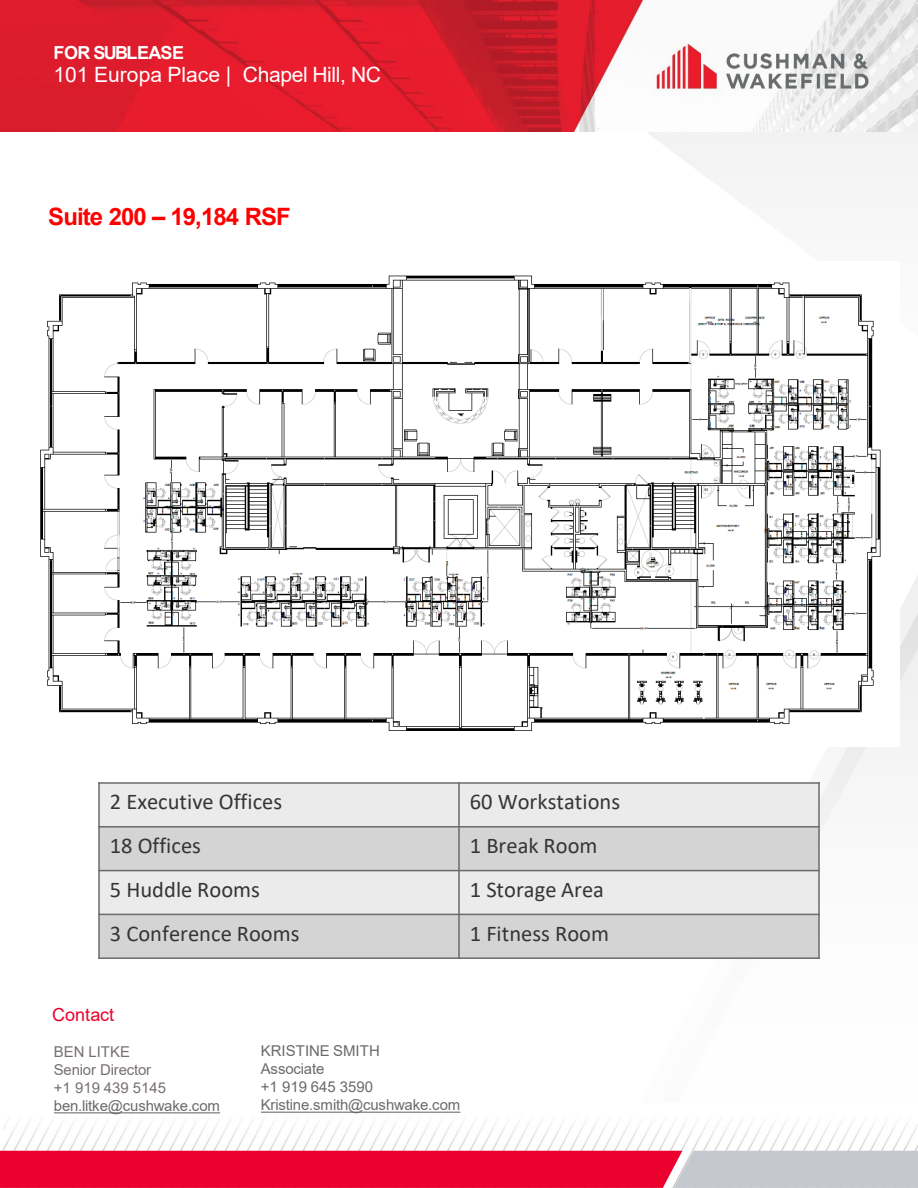
<style>
.page{position:relative;width:918px;height:1188px;background:#fff}
.page>*{position:absolute;margin:0;border:0;box-sizing:border-box;transform-origin:0 0}
.t1{font:700 24px "Arial";letter-spacing:-.035em;color:#f00}
.t2{font:22.5px "Calibri";color:#353535}
.t3{font:21px "Arial";color:#fff}
.t4{font:700 18px "Arial";letter-spacing:-.03em;color:#fff}
.t5{font:18px "Arial";color:#ec002d}
.t6{font:15px/18px "Arial";letter-spacing:-.005em;color:#696b6b}
.t7{font:15px/18px "Arial";letter-spacing:-.005em;color:#77706e}
</style>
<div class="page">
<svg style="left:820px;top:576px;width:98px;height:257px"></svg>
<img style="left:4px;top:1111px;width:914px;height:40px">
<svg style="left:0;top:1151px;width:918px;height:37px;background:#e23658"></svg>
<svg style="left:54px;top:1112px;width:166px;height:1px"></svg>
<svg style="left:261px;top:1112px;width:199px;height:1px"></svg>
<svg style="left:470px;top:131px;width:448px;height:49px"></svg>
<img style="left:0;top:0;width:918px;height:131px">
<img style="left:40px;top:275px;width:860px;height:471px">
<div style="left:99px;top:783px;width:360px;height:44px;background:#ebebeb"></div>
<div style="left:459px;top:783px;width:360px;height:44px;background:#ebebeb"></div>
<div style="left:99px;top:827px;width:360px;height:44px;background:#d4d4d4"></div>
<div style="left:459px;top:827px;width:360px;height:44px;background:#d4d4d4"></div>
<div style="left:99px;top:871px;width:360px;height:43px;background:#ebebeb"></div>
<div style="left:459px;top:871px;width:360px;height:43px;background:#ebebeb"></div>
<div style="left:99px;top:914px;width:360px;height:44px;background:#d4d4d4"></div>
<div style="left:459px;top:914px;width:360px;height:44px;background:#d4d4d4"></div>
<hr style="left:458px;top:782px;width:2px;height:177px;background:#696b6b">
<hr style="left:98px;top:826px;width:722px;height:2px;background:#696b6b">
<hr style="left:98px;top:870px;width:722px;height:1px;background:#696b6b">
<hr style="left:98px;top:914px;width:722px;height:1px;background:#696b6b">
<hr style="left:98px;top:782px;width:2px;height:177px;background:#696b6b">
<hr style="left:818px;top:782px;width:2px;height:177px;background:#696b6b">
<hr style="left:98px;top:782px;width:722px;height:2px;background:#696b6b">
<hr style="left:98px;top:957px;width:722px;height:2px;background:#696b6b">
<p class="t4" style="left:54px;top:40px;width:132px">FOR SUBLEASE</p>
<p class="t3" style="left:54px;top:61px;width:329px">101 Europa Place | Chapel Hill, NC</p>
<p class="t1" style="left:48px;top:200px;width:244px">Suite 200 – 19,184 RSF</p>
<p class="t2" style="left:110px;top:786px;width:174px">2 Executive Offices</p>
<p class="t2" style="left:470px;top:786px;width:152px">60 Workstations</p>
<p class="t2" style="left:110px;top:830px;width:93px">18 Offices</p>
<p class="t2" style="left:470px;top:830px;width:129px">1 Break Room</p>
<p class="t2" style="left:110px;top:874px;width:152px">5 Huddle Rooms</p>
<p class="t2" style="left:470px;top:874px;width:136px">1 Storage Area</p>
<p class="t2" style="left:110px;top:918px;width:191px">3 Conference Rooms</p>
<p class="t2" style="left:470px;top:918px;width:141px">1 Fitness Room</p>
<p class="t5" style="left:52px;top:1003px;width:63px">Contact</p>
<p class="t7" style="left:54px;top:1042px;width:114px">BEN LITKE<br>Senior Director +1 919 439 5145</p>
<p class="t6" style="left:54px;top:1096px;width:167px">ben.litke@cushwake.com</p>
<p class="t6" style="left:261px;top:1042px;width:201px">KRISTINE SMITH<br>Associate<br>+1 919 645 3590<br>Kristine.smith@cushwake.com</p>
</div>
